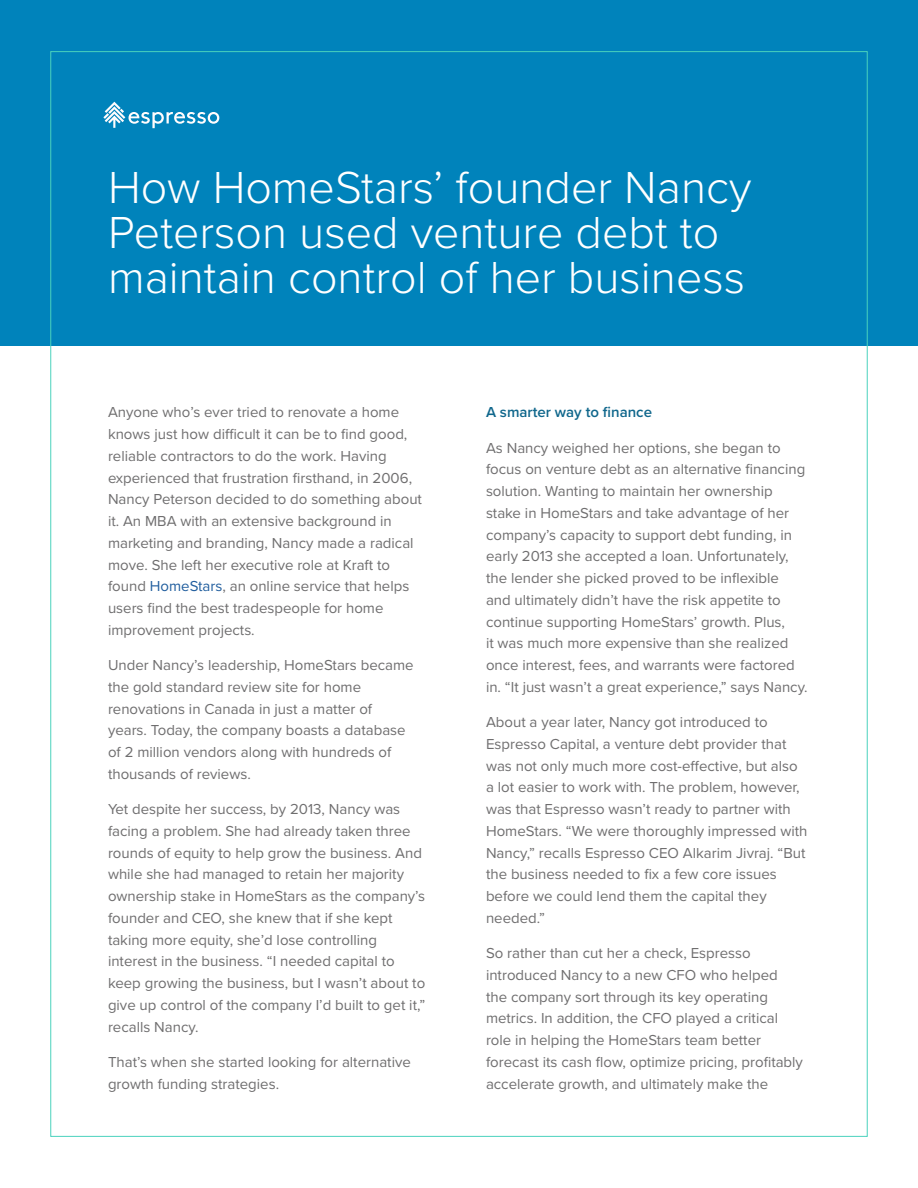
<style>
.page{position:relative;width:918px;height:1188px;background:#fff}
.page>*{position:absolute;margin:0;border:0;box-sizing:border-box;transform-origin:0 0}
.t1{font:300 46.5px/45px "Proxima Nova";color:#fff}
.t2{font:15px/21.8px "Proxima Nova";color:#6f6e6f}
.t3{font:600 15px "Proxima Nova";color:#10678c}
.s1{color:#215e9e}
</style>
<div class="page">
<div style="left:0;top:0;width:918px;height:346px;background:#0083bb"></div>
<svg style="left:103px;top:102px;width:116px;height:26px"></svg>
<h1 class="t1" style="left:108px;top:163px;width:645px">How HomeStars’ founder Nancy<br>Peterson used venture debt to maintain control of her business</h1>
<p class="t2" style="left:108px;top:401px;width:316px">Anyone who’s ever tried to renovate a home knows just how difficult it can be to find good, reliable contractors to do the work. Having experienced that frustration firsthand, in 2006, Nancy Peterson decided to do something about it. An MBA with an extensive background in marketing and branding, Nancy made a radical move. She left her executive role at Kraft to found <span class="s1">HomeStars</span>, an online service that helps users find the best tradespeople for home improvement projects.</p>
<p class="t2" style="left:108px;top:654px;width:307px">Under Nancy’s leadership, HomeStars became the gold standard review site for home renovations in Canada in just a matter of years. Today, the company boasts a database of 2 million vendors along with hundreds of thousands of reviews.</p>
<p class="t2" style="left:108px;top:798px;width:319px">Yet despite her success, by 2013, Nancy was facing a problem. She had already taken three rounds of equity to help grow the business. And while she had managed to retain her majority ownership stake in HomeStars as the company’s founder and CEO, she knew that if she kept taking more equity, she’d lose controlling interest in the business. “I needed capital to keep growing the business, but I wasn’t about to give up control of the company I’d built to get it,” recalls Nancy.</p>
<p class="t2" style="left:108px;top:1050px;width:304px">That’s when she started looking for alternative growth funding strategies.</p>
<p class="t3" style="left:486px;top:401px;width:168px">A smarter way to finance</p>
<p class="t2" style="left:486px;top:436px;width:323px">As Nancy weighed her options, she began to focus on venture debt as an alternative financing solution. Wanting to maintain her ownership stake in HomeStars and take advantage of her company’s capacity to support debt funding, in early 2013 she accepted a loan. Unfortunately, the lender she picked proved to be inflexible<br>and ultimately didn’t have the risk appetite to continue supporting HomeStars’ growth. Plus,<br>it was much more expensive than she realized once interest, fees, and warrants were factored in. “It just wasn’t a great experience,” says Nancy.</p>
<p class="t2" style="left:486px;top:711px;width:323px">About a year later, Nancy got introduced to Espresso Capital, a venture debt provider that was not only much more cost-effective, but also a lot easier to work with. The problem, however, was that Espresso wasn’t ready to partner with HomeStars. “We were thoroughly impressed with Nancy,” recalls Espresso CEO Alkarim Jivraj. “But the business needed to fix a few core issues before we could lend them the capital they needed.”</p>
<p class="t2" style="left:486px;top:942px;width:319px">So rather than cut her a check, Espresso introduced Nancy to a new CFO who helped<br>the company sort through its key operating metrics. In addition, the CFO played a critical role in helping the HomeStars team better forecast its cash flow, optimize pricing, profitably accelerate growth, and ultimately make the</p>
</div>
